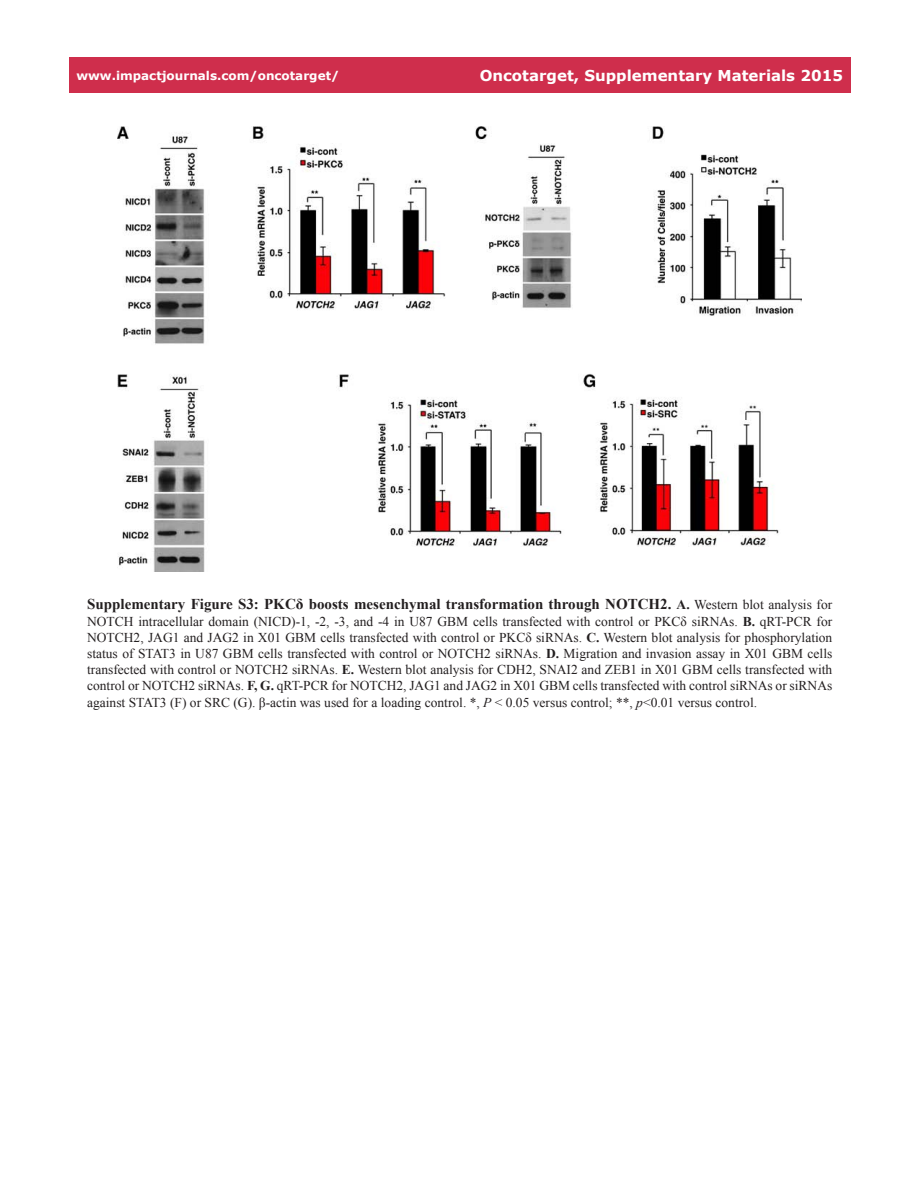
<style>
.page{position:relative;width:918px;height:1188px;background:#fff}
.page>*{position:absolute;margin:0;border:0;box-sizing:border-box;transform-origin:0 0}
.FigureText{font:700 15px "Times New Roman";color:#231f20}
.t1{font:700 15px "Verdana";color:#fff}
.FigureText-2{font:13.5px/16.2px "Times New Roman";color:#231f20;text-align:justify}
.t2{font:700 12px "Verdana";color:#fff}
.s1{font-size:13.5px}
.s2{font-weight:400;font-size:13.5px}
.s3{font-weight:700}
.s4{font-style:italic}
</style>
<div class="page">
<div style="left:69px;top:57px;width:781px;height:36px;background:#cf2e4c"></div>
<img style="left:118px;top:127px;width:684px;height:445px">
<p class="t2" style="left:76px;top:67px;width:264px">www.impactjournals.com/oncotarget/</p>
<p class="t1" style="left:480px;top:65px;width:365px">Oncotarget, Supplementary Materials 2015</p>
<p class="FigureText" style="left:87px;top:594px;width:747px">Supplementary Figure S3: PKCδ boosts mesenchymal transformation through NOTCH2. <span class="s1">A.</span> <span class="s2">Western blot analysis for</span></p>
<p class="FigureText-2" style="left:87px;top:613px;width:747px">NOTCH intracellular domain (NICD)-1, -2, -3, and -4 in U87 GBM cells transfected with control or PKCδ siRNAs. <span class="s3">B.</span> qRT-PCR for NOTCH2, JAG1 and JAG2 in X01 GBM cells transfected with control or PKCδ siRNAs. <span class="s3">C.</span> Western blot analysis for phosphorylation status of STAT3 in U87 GBM cells transfected with control or NOTCH2 siRNAs. <span class="s3">D.</span> Migration and invasion assay in X01 GBM cells transfected with control or NOTCH2 siRNAs. <span class="s3">E.</span> Western blot analysis for CDH2, SNAI2 and ZEB1 in X01 GBM cells transfected with control or NOTCH2 siRNAs. <span class="s3">F, G.</span> qRT-PCR for NOTCH2, JAG1 and JAG2 in X01 GBM cells transfected with control siRNAs or siRNAs against STAT3 (F) or SRC (G). β-actin was used for a loading control. *, <span class="s4">P</span> &lt; 0.05 versus control; **, <span class="s4">p</span>&lt;0.01 versus control.</p>
</div>
